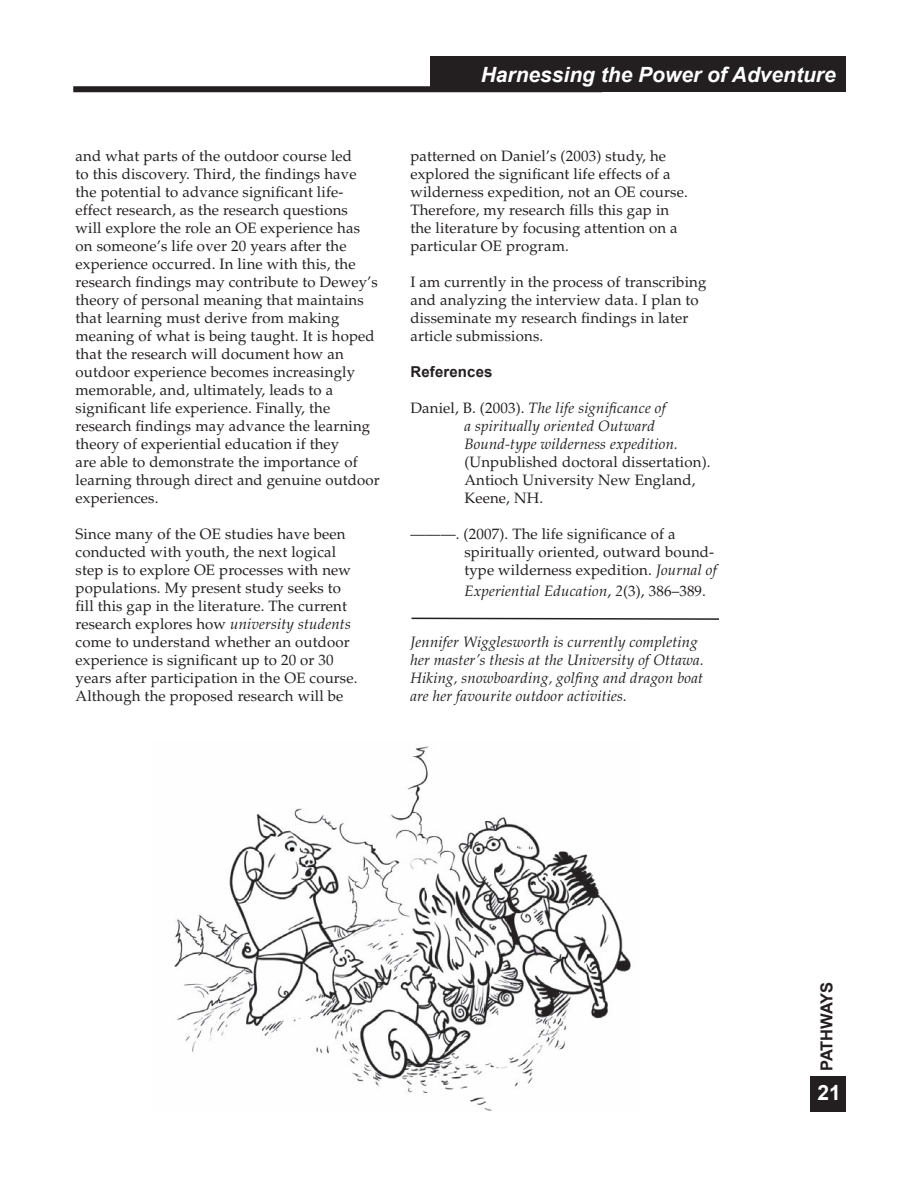
<style>
.page{position:relative;width:918px;height:1188px;background:#fff}
.page>*{position:absolute;margin:0;border:0;box-sizing:border-box;transform-origin:0 0}
.t1{font:italic 700 21px "Arial";color:#fff}
.t2{font:700 21px "Arial";color:#fff}
.t3{font:700 16.5px "Arial";letter-spacing:-.055em;color:#231f20}
.COEO_body{font:15px/18px "Palatino LT Std";letter-spacing:.01em;color:#231f20}
.Free_Form_A{font:15px/18px "Palatino LT Std";letter-spacing:.01em;color:#231f20}
.COEO_body-2{font:italic 15px/18px "Palatino LT Std";letter-spacing:.01em;color:#231f20}
.Free_Form_A-2{font:italic 15px "Palatino LT Std";letter-spacing:.01em;color:#231f20}
.COEO_body-3{font:700 15px "Arial";letter-spacing:.01em;color:#231f20}
.s1{font-style:italic}
.s2{font-style:normal}
</style>
<div class="page">
<div style="left:810px;top:1076px;width:36px;height:36px;background:#231f20"></div>
<svg style="left:411px;top:617px;width:308px;height:3px"></svg>
<div style="left:73px;top:86px;width:529px;height:6px;background:#231f20"></div>
<div style="left:430px;top:56px;width:415px;height:36px;background:#231f20"></div>
<img style="left:174px;top:746px;width:457px;height:365px">
<p class="COEO_body" style="left:76px;top:147px;width:306px">and what parts of the outdoor course led<br>to this discovery. Third, the findings have the potential to advance significant life&shy;effect research, as the research questions<br>will explore the role an OE experience has on someone’s life over 20 years after the experience occurred. In line with this, the research findings may contribute to Dewey’s theory of personal meaning that maintains that learning must derive from making meaning of what is being taught. It is hoped that the research will document how an outdoor experience becomes increasingly memorable, and, ultimately, leads to a significant life experience. Finally, the research findings may advance the learning theory of experiential education if they<br>are able to demonstrate the importance of learning through direct and genuine outdoor experiences.</p>
<p class="COEO_body" style="left:76px;top:525px;width:283px">Since many of the OE studies have been conducted with youth, the next logical step is to explore OE processes with new populations. My present study seeks to fill this gap in the literature. The current research explores how <span class="s1">university students </span>come to understand whether an outdoor experience is significant up to 20 or 30 years after participation in the OE course.<br>Although the proposed research will be</p>
<p class="t1" style="left:481px;top:61px;width:357px">Harnessing the Power of Adventure</p>
<p class="COEO_body" style="left:410px;top:147px;width:279px">patterned on Daniel’s (2003) study, he explored the significant life effects of a wilderness expedition, not an OE course.<br>Therefore, my research fills this gap in the literature by focusing attention on a particular OE program.</p>
<p class="COEO_body" style="left:410px;top:273px;width:298px">I am currently in the process of transcribing and analyzing the interview data. I plan to disseminate my research findings in later article submissions.</p>
<p class="COEO_body-3" style="left:410px;top:362px;width:84px">References</p>
<p class="Free_Form_A" style="left:464px;top:399px;width:248px;text-indent:-54px">Daniel, B. (2003). <span class="s1">The life significance of<br>a spiritually oriented Outward<br>Bound-type wilderness expedition. </span>(Unpublished doctoral dissertation).<br>Antioch University New England,<br>Keene, NH.</p>
<p class="Free_Form_A" style="left:464px;top:525px;width:254px;text-indent:-54px">———. (2007). The life significance of a spiritually oriented, outward bound&shy;type wilderness expedition. <span class="s1">Journal of</span></p>
<p class="Free_Form_A-2" style="left:464px;top:583px;width:243px">Experiential Education<span class="s2">,</span> 2<span class="s2">(3), 386–389.</span></p>
<p class="COEO_body-2" style="left:410px;top:634px;width:295px">Jennifer Wigglesworth is currently completing her master’s thesis at the University of Ottawa.<br>Hiking, snowboarding, golfing and dragon boat are her favourite outdoor activities.</p>
<p class="t3" style="left:816px;top:1071px;width:91px;rotate:-90deg">PATHWAYS</p>
<h1 class="t2" style="left:817px;top:1079px;width:25px">21</h1>
</div>
